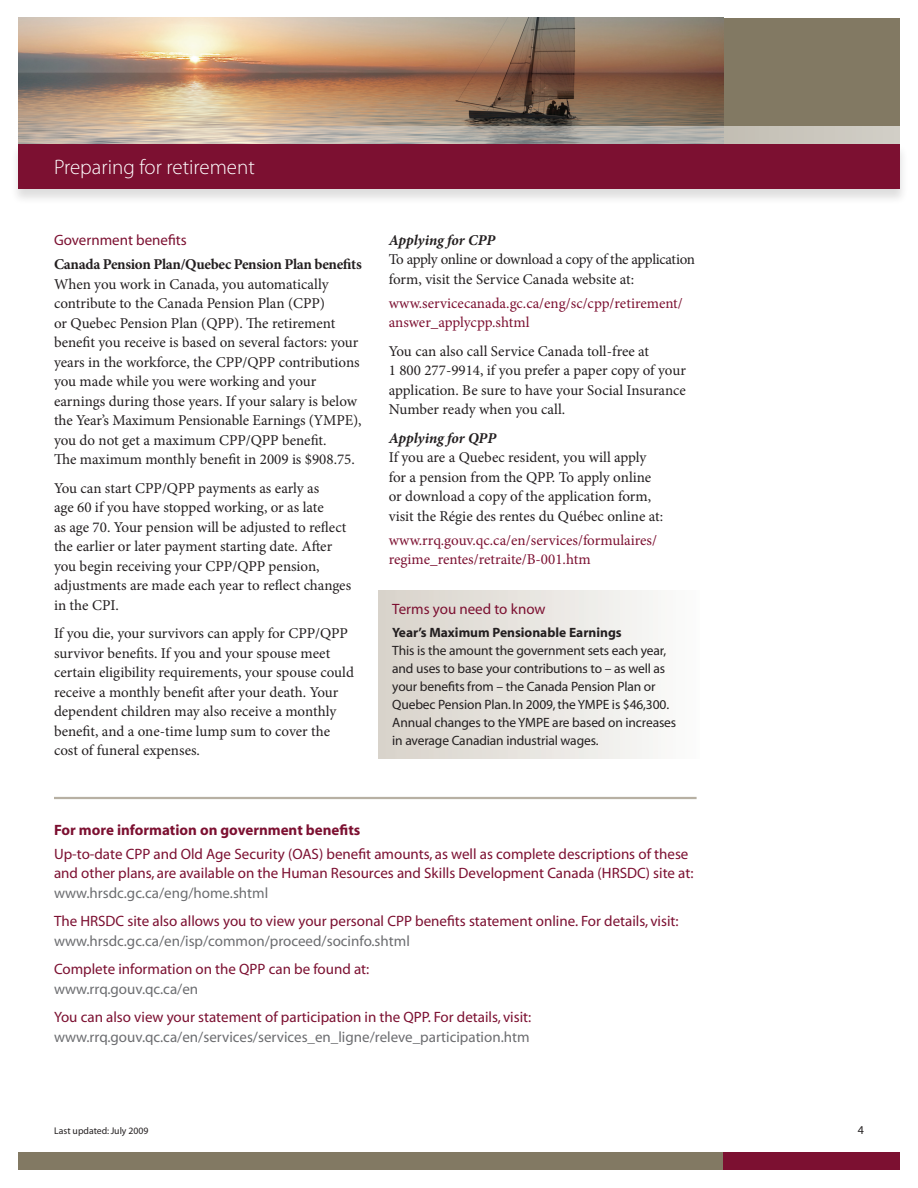
<style>
.page{position:relative;width:918px;height:1188px;background:#fff}
.page>*{position:absolute;margin:0;border:0;box-sizing:border-box;transform-origin:0 0}
.t1{font:300 21px "Myriad Pro";color:#fff}
.t2{font:15px/19.5px "Minion Pro";letter-spacing:-.005em;color:#231f20}
.t3{font:15px/19.5px "Myriad";color:#7c1031}
.t4{font:15px "Myriad";color:#6c6d70}
.t5{font:15px/19.5px "Minion Pro";color:#7c1031}
.t6{font:700 15px "Minion Pro";letter-spacing:-.02em;color:#231f20}
.t7{font:700 15px "Myriad";color:#7c1031}
.t8{font:italic 700 15px "Minion Pro";letter-spacing:-.01em;color:#231f20}
.t9{font:13.5px/18px "Myriad";letter-spacing:-.01em;color:#231f20}
.t10{font:700 13.5px "Myriad";color:#231f20}
.t11{font:12px "Myriad";color:#231f20}
.t12{font:9.75px "Myriad";color:#231f20}
</style>
<div class="page">
<div style="left:714px;top:18px;width:186px;height:126px;background:#827963"></div>
<div style="left:18px;top:1152px;width:706px;height:18px;background:#827963"></div>
<div style="left:724px;top:1152px;width:176px;height:18px;background:#7c1031"></div>
<img style="left:18px;top:18px;width:706px;height:108px">
<div style="left:10px;top:143px;width:905px;height:68px;background:#231f20;opacity:.15"></div>
<div style="left:18px;top:144px;width:882px;height:45px;background:#7c1031"></div>
<svg style="left:18px;top:126px;width:882px;height:18px"></svg>
<hr style="left:54px;top:797px;width:643px;height:2px;background:#b7b0a3">
<div style="left:378px;top:591px;width:321px;height:167px;background:linear-gradient(to right,#d8d2ca,#fbfcfb)"></div>
<h1 class="t1" style="left:54px;top:155px;width:202px">Preparing for retirement</h1>
<p class="t3" style="left:54px;top:231px;width:134px">Government benefits</p>
<p class="t6" style="left:54px;top:254px;width:309px">Canada Pension Plan/Quebec Pension Plan benefits</p>
<p class="t2" style="left:54px;top:274px;width:309px">When you work in Canada, you automatically contribute to the Canada Pension Plan (CPP)<br>or Quebec Pension Plan (QPP). The retirement benefit you receive is based on several factors: your years in the workforce, the CPP/QPP contributions you made while you were working and your earnings during those years. If your salary is below the Year’s Maximum Pensionable Earnings (YMPE), you do not get a maximum CPP/QPP benefit.<br>The maximum monthly benefit in 2009 is $908.75.</p>
<p class="t2" style="left:54px;top:478px;width:299px">You can start CPP/QPP payments as early as<br>age 60 if you have stopped working, or as late<br>as age 70. Your pension will be adjusted to reflect the earlier or later payment starting date. After you begin receiving your CPP/QPP pension, adjustments are made each year to reflect changes in the CPI.</p>
<p class="t2" style="left:54px;top:624px;width:301px">If you die, your survivors can apply for CPP/QPP survivor benefits. If you and your spouse meet certain eligibility requirements, your spouse could receive a monthly benefit after your death. Your dependent children may also receive a monthly benefit, and a one-time lump sum to cover the cost of funeral expenses.</p>
<p class="t8" style="left:389px;top:229px;width:108px">Applying for CPP</p>
<p class="t2" style="left:389px;top:250px;width:308px">To apply online or download a copy of the application form, visit the Service Canada website at:</p>
<p class="t5" style="left:389px;top:293px;width:296px">www.servicecanada.gc.ca/eng/sc/cpp/retirement/ answer_applycpp.shtml</p>
<p class="t2" style="left:389px;top:341px;width:299px">You can also call Service Canada toll-free at<br>1 800 277-9914, if you prefer a paper copy of your application. Be sure to have your Social Insurance Number ready when you call.</p>
<p class="t8" style="left:389px;top:427px;width:109px">Applying for QPP</p>
<p class="t2" style="left:389px;top:448px;width:276px">If you are a Quebec resident, you will apply for a pension from the QPP. To apply online or download a copy of the application form, visit the Régie des rentes du Québec online at:</p>
<p class="t5" style="left:389px;top:530px;width:270px">www.rrq.gouv.qc.ca/en/services/formulaires/ regime_rentes/retraite/B-001.htm</p>
<p class="t3" style="left:392px;top:600px;width:155px">Terms you need to know</p>
<p class="t10" style="left:392px;top:625px;width:231px">Year’s Maximum Pensionable Earnings</p>
<p class="t9" style="left:392px;top:642px;width:285px">This is the amount the government sets each year, and uses to base your contributions to – as well as your benefits from – the Canada Pension Plan or Quebec Pension Plan. In 2009, the YMPE is $46,300.<br>Annual changes to the YMPE are based on increases in average Canadian industrial wages.</p>
<p class="t7" style="left:54px;top:822px;width:308px">For more information on government benefits</p>
<p class="t3" style="left:54px;top:844px;width:641px">Up-to-date CPP and Old Age Security (OAS) benefit amounts, as well as complete descriptions of these and other plans, are available on the Human Resources and Skills Development Canada (HRSDC) site at:</p>
<p class="t4" style="left:54px;top:885px;width:216px">www.hrsdc.gc.ca/eng/home.shtml</p>
<p class="t3" style="left:54px;top:912px;width:626px">The HRSDC site also allows you to view your personal CPP benefits statement online. For details, visit:</p>
<p class="t4" style="left:54px;top:933px;width:357px">www.hrsdc.gc.ca/en/isp/common/proceed/socinfo.shtml</p>
<p class="t3" style="left:54px;top:960px;width:317px">Complete information on the QPP can be found at:</p>
<p class="t4" style="left:54px;top:981px;width:146px">www.rrq.gouv.qc.ca/en</p>
<p class="t3" style="left:54px;top:1008px;width:479px">You can also view your statement of participation in the QPP. For details, visit:</p>
<p class="t4" style="left:54px;top:1029px;width:477px">www.rrq.gouv.qc.ca/en/services/services_en_ligne/releve_participation.htm</p>
<p class="t12" style="left:54px;top:1126px;width:96px">Last updated: July 2009</p>
<p class="t11" style="left:858px;top:1124px;width:8px">4</p>
</div>
